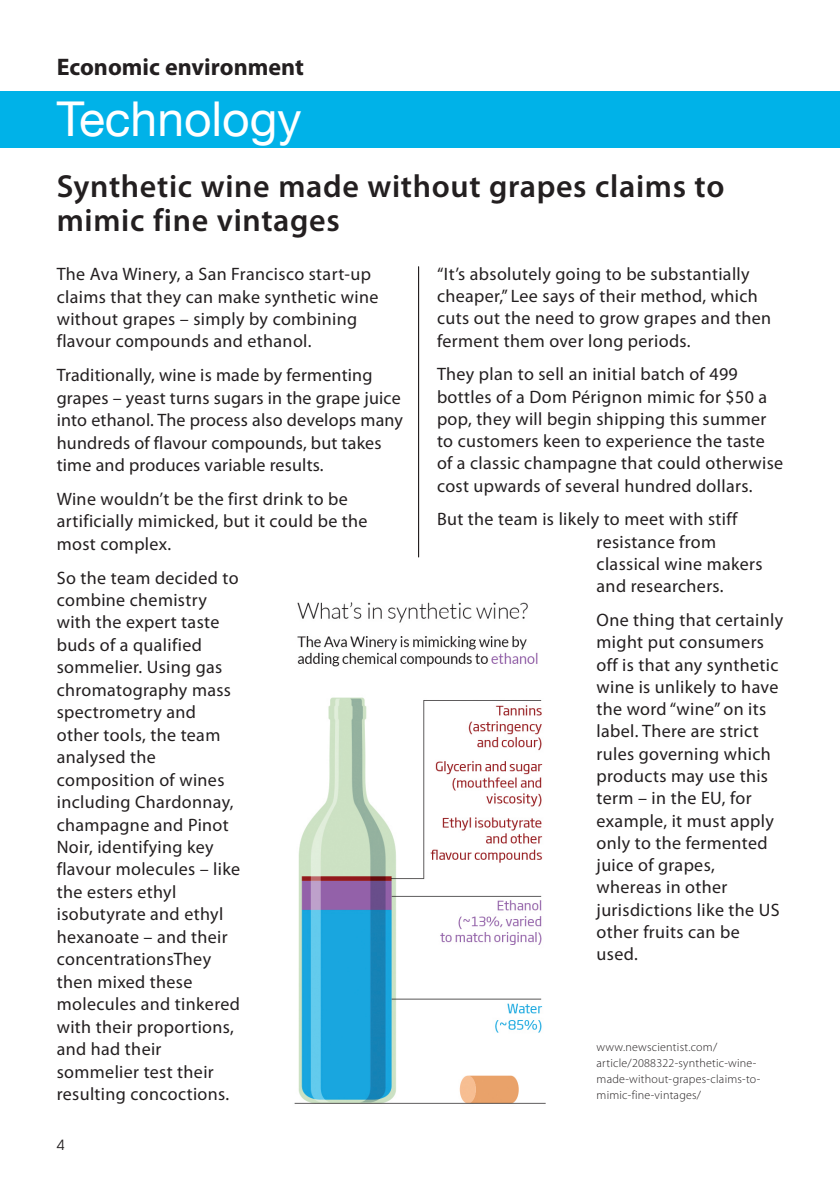
<style>
.page{position:relative;width:840px;height:1191px;background:#fff}
.page>*{position:absolute;margin:0;border:0;box-sizing:border-box;transform-origin:0 0}
.t1{font:48px "Helvetica Neue LT";color:#fff}
.t2{font:600 32px/34px "Myriad Pro";letter-spacing:.02em;color:#231f20}
.t3{font:700 24px "Myriad Pro";color:#231f20}
.t4{font:18px/22.4px "Myriad Pro";letter-spacing:.02em;color:#231f20}
.t5{font:14px "Avant Garde";color:#231f20}
.t6{font:300 12px/16.2px "Myriad Pro";letter-spacing:.02em;color:#231f20}
</style>
<div class="page">
<div style="left:0;top:91px;width:839px;height:56px;background:#00b2e8"></div>
<img style="left:294px;top:602px;width:251px;height:502px">
<hr style="left:418px;top:266px;width:1px;height:291px;background:#231f20">
<h3 class="t3" style="left:57px;top:51px;width:248px">Economic environment</h3>
<h1 class="t1" style="left:57px;top:90px;width:246px">Technology</h1>
<h2 class="t2" style="left:57px;top:168px;width:668px">Synthetic wine made without grapes claims to mimic fine vintages</h2>
<p class="t4" style="left:57px;top:262px;width:323px">The Ava Winery, a San Francisco start-up claims that they can make synthetic wine without grapes – simply by combining flavour compounds and ethanol.</p>
<p class="t4" style="left:57px;top:364px;width:347px">Traditionally, wine is made by fermenting grapes – yeast turns sugars in the grape juice into ethanol. The process also develops many hundreds of flavour compounds, but takes time and produces variable results.</p>
<p class="t4" style="left:57px;top:487px;width:312px">Wine wouldn’t be the first drink to be artificially mimicked, but it could be the most complex.</p>
<p class="t4" style="left:57px;top:566px;width:185px">So the team decided to combine chemistry with the expert taste buds of a qualified sommelier. Using gas chromatography mass spectrometry and other tools, the team analysed the composition of wines including Chardonnay, champagne and Pinot<br>Noir, identifying key flavour molecules – like the esters ethyl isobutyrate and ethyl hexanoate – and their concentrationsThey then mixed these molecules and tinkered with their proportions, and had their sommelier test their resulting concoctions.</p>
<p class="t4" style="left:437px;top:262px;width:335px">“It’s absolutely going to be substantially cheaper,” Lee says of their method, which cuts out the need to grow grapes and then ferment them over long periods.</p>
<p class="t4" style="left:437px;top:363px;width:347px">They plan to sell an initial batch of 499 bottles of a Dom Pérignon mimic for $50 a pop, they will begin shipping this summer to customers keen to experience the taste of a classic champagne that could otherwise cost upwards of several hundred dollars.</p>
<p class="t4" style="left:596px;top:508px;width:167px;text-indent:-159px">But the team is likely to meet with stiff resistance from classical wine makers and researchers.</p>
<p class="t4" style="left:596px;top:608px;width:188px">One thing that certainly might put consumers off is that any synthetic wine is unlikely to have the word “wine” on its label. There are strict rules governing which products may use this term – in the EU, for example, it must apply only to the fermented juice of grapes, whereas in other jurisdictions like the US other fruits can be used.</p>
<p class="t6" style="left:596px;top:1038px;width:165px">www.newscientist.com/ article/2088322-synthetic-wine&shy;made-without-grapes-claims-to&shy;mimic-fine-vintages/</p>
<p class="t5" style="left:57px;top:1137px;width:9px">4</p>
</div>
